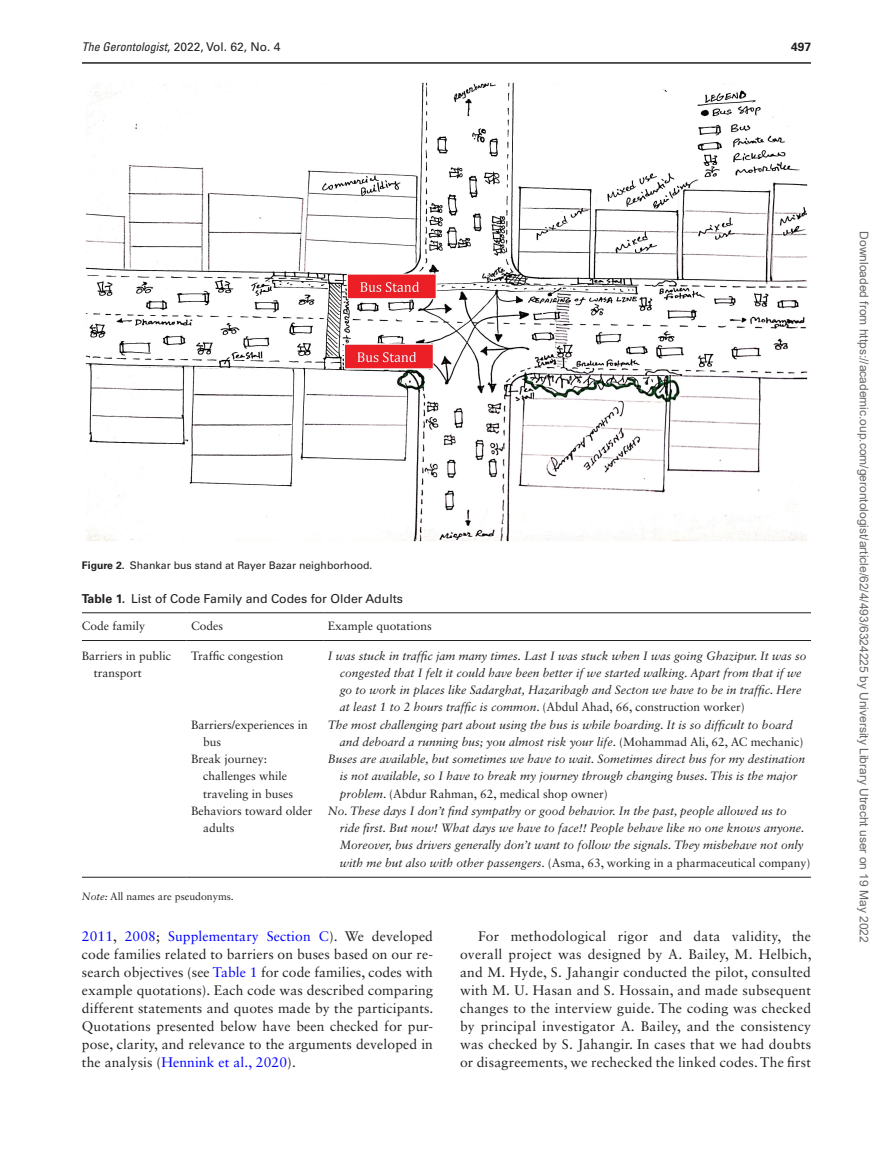
<style>
.page{position:relative;width:893px;height:1174px;background:#fff}
.page>*{position:absolute;margin:0;border:0;box-sizing:border-box;transform-origin:0 0}
.t1{font:13.8px/18px "Sabon LT Std";letter-spacing:.015em;color:#231f20;text-align:justify}
.t2{font:12.3px "Univers LT Std";color:#231f20}
.t3{font:italic 12px/17.2px "Sabon LT Std";color:#231f20}
.t4{font:12px/17.2px "Sabon LT Std";color:#231f20}
.t5{font:12px "Arial";color:#666}
.t6{font:12px "Univers LT Std";color:#231f20}
.t7{font:700 12px "Univers LT Std";color:#231f20}
.t8{font:10.5px "Univers LT Std";color:#231f20}
.t9{font:10.5px "Sabon LT Std";color:#231f20}
.s1{font-style:italic;font-stretch:condensed}
.s2{font-weight:700}
.s3{font-style:normal}
.s4{font-style:italic}
.s5{color:#00f}
</style>
<div class="page">
<hr style="left:82px;top:62px;width:729px;height:2px;background:#231f20">
<img style="left:86px;top:82px;width:721px;height:459px">
<hr style="left:82px;top:612px;width:105px;height:1px;background:#231f20">
<hr style="left:187px;top:612px;width:136px;height:1px;background:#231f20">
<hr style="left:323px;top:612px;width:488px;height:1px;background:#231f20">
<hr style="left:82px;top:640px;width:105px;height:1px;background:#231f20">
<hr style="left:187px;top:640px;width:136px;height:1px;background:#231f20">
<hr style="left:323px;top:640px;width:488px;height:1px;background:#231f20">
<hr style="left:82px;top:877px;width:105px;height:1px;background:#231f20">
<hr style="left:187px;top:877px;width:136px;height:1px;background:#231f20">
<hr style="left:323px;top:877px;width:488px;height:1px;background:#231f20">
<p class="t6" style="left:82px;top:40px;width:200px"><span class="s1">The Gerontologist</span>, 2022, Vol. 62, No. 4</p>
<p class="t7" style="left:791px;top:40px;width:22px">497</p>
<p class="t8" style="left:82px;top:558px;width:292px"><span class="s2">Figure 2.</span> Shankar bus stand at Rayer Bazar neighborhood.</p>
<p class="t2" style="left:82px;top:591px;width:323px"><span class="s2">Table 1.</span> List of Code Family and Codes for Older Adults</p>
<p class="t4" style="left:82px;top:617px;width:65px">Code family</p>
<p class="t4" style="left:191px;top:617px;width:34px">Codes</p>
<p class="t4" style="left:328px;top:617px;width:106px">Example quotations</p>
<p class="t4" style="left:94px;top:646px;width:79px;text-indent:-12px">Barriers in public transport</p>
<p class="t4" style="left:191px;top:646px;width:94px">Traffic congestion</p>
<p class="t3" style="left:340px;top:647px;width:468px;text-indent:-12px">I was stuck in traffic jam many times. Last I was stuck when I was going Ghazipur. It was so congested that I felt it could have been better if we started walking. Apart from that if we go to work in places like Sadarghat, Hazaribagh and Secton we have to be in traffic. Here at least 1 to 2 hours traffic is common<span class="s3">. (Abdul Ahad, 66, construction worker)</span></p>
<p class="t4" style="left:203px;top:715px;width:106px;text-indent:-12px">Barriers/experiences in bus</p>
<p class="t3" style="left:340px;top:716px;width:465px;text-indent:-12px">The most challenging part about using the bus is while boarding. It is so difficult to board and deboard a running bus; you almost risk your life<span class="s3">. (Mohammad Ali, 62, AC mechanic)</span></p>
<p class="t4" style="left:203px;top:750px;width:92px;text-indent:-12px">Break journey: challenges while traveling in buses</p>
<p class="t3" style="left:340px;top:750px;width:467px;text-indent:-12px">Buses are available, but sometimes we have to wait. Sometimes direct bus for my destination is not available, so I have to break my journey through changing buses. This is the major problem<span class="s3">. (Abdur Rahman, 62, medical shop owner)</span></p>
<p class="t4" style="left:203px;top:802px;width:111px;text-indent:-12px">Behaviors toward older adults</p>
<p class="t3" style="left:340px;top:802px;width:472px;text-indent:-12px">No. These days I don’t find sympathy or good behavior. In the past, people allowed us to<br>ride first. But now! What days we have to face!! People behave like no one knows anyone.<br>Moreover, bus drivers generally don’t want to follow the signals. They misbehave not only with me but also with other passengers<span class="s3">. (Asma, 63, working in a pharmaceutical company)</span></p>
<p class="t9" style="left:82px;top:890px;width:153px"><span class="s4">Note:</span> All names are pseudonyms.</p>
<p class="t1" style="left:82px;top:927px;width:353px"><span class="s5">2011</span>, <span class="s5">2008</span>; <span class="s5">Supplementary Section C</span>). We developed code families related to barriers on buses based on our re&shy;search objectives (see <span class="s5">Table 1</span> for code families, codes with example quotations). Each code was described comparing different statements and quotes made by the participants.<br>Quotations presented below have been checked for pur&shy;pose, clarity, and relevance to the arguments developed in the analysis (<span class="s5">Hennink et al., 2020</span>).</p>
<p class="t1" style="left:460px;top:927px;width:353px;text-indent:18px">For methodological rigor and data validity, the overall project was designed by A. Bailey, M. Helbich, and M. Hyde, S. Jahangir conducted the pilot, consulted with M. U. Hasan and S. Hossain, and made subsequent changes to the interview guide. The coding was checked by principal investigator A. Bailey, and the consistency was checked by S. Jahangir. In cases that we had doubts or disagreements, we rechecked the linked codes. The first</p>
<p class="t5" style="left:868px;top:231px;width:713px;rotate:90deg">Downloaded from https://academic.oup.com/gerontologist/article/62/4/493/6324225 by University Library Utrecht user on 19 May 2022</p>
</div>
